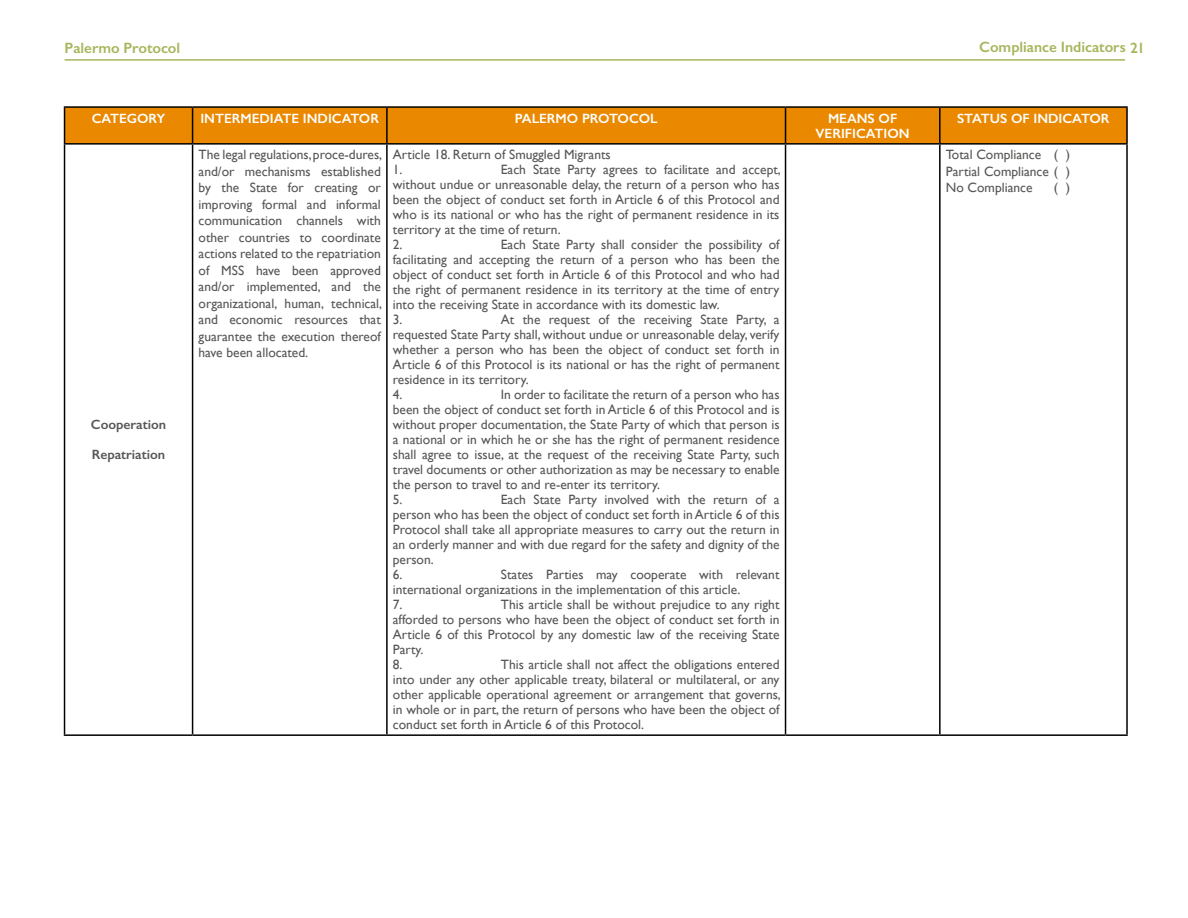
<style>
.page{position:relative;width:1188px;height:918px;background:#fff}
.page>*{position:absolute;margin:0;border:0;box-sizing:border-box;transform-origin:0 0}
.t1{font:600 15px "Gill Sans";color:#a6b65b}
.t2{font:13.5px/15px "Gill Sans";color:#575756}
.t3{font:600 13.5px/15px "Gill Sans";color:#fff;text-align:center}
.t4{font:600 13.5px "Gill Sans";color:#575756}
</style>
<div class="page">
<hr style="left:65px;top:59px;width:1060px;height:2px;background:#a6b65b">
<div style="left:65px;top:108px;width:1061px;height:35px;background:#ea8900"></div>
<hr style="left:192px;top:108px;width:1px;height:35px;background:#000">
<hr style="left:386px;top:108px;width:2px;height:35px;background:#000">
<hr style="left:939px;top:108px;width:2px;height:35px;background:#000">
<hr style="left:64px;top:145px;width:1px;height:589px;background:#000">
<hr style="left:192px;top:145px;width:1px;height:589px;background:#000">
<hr style="left:386px;top:145px;width:2px;height:589px;background:#000">
<hr style="left:785px;top:145px;width:1px;height:589px;background:#000">
<hr style="left:939px;top:145px;width:2px;height:589px;background:#000">
<hr style="left:1126px;top:145px;width:2px;height:589px;background:#000">
<hr style="left:64px;top:734px;width:129px;height:2px;background:#000">
<hr style="left:193px;top:734px;width:194px;height:2px;background:#000">
<hr style="left:387px;top:734px;width:399px;height:2px;background:#000">
<hr style="left:786px;top:734px;width:154px;height:2px;background:#000">
<hr style="left:940px;top:734px;width:188px;height:2px;background:#000">
<hr style="left:64px;top:106px;width:129px;height:2px;background:#000">
<hr style="left:64px;top:108px;width:1px;height:35px;background:#000">
<hr style="left:193px;top:106px;width:194px;height:2px;background:#000">
<hr style="left:387px;top:106px;width:399px;height:2px;background:#000">
<hr style="left:64px;top:143px;width:129px;height:2px;background:#000">
<hr style="left:193px;top:143px;width:194px;height:2px;background:#000">
<hr style="left:387px;top:143px;width:399px;height:2px;background:#000">
<hr style="left:786px;top:106px;width:154px;height:2px;background:#000">
<hr style="left:785px;top:108px;width:1px;height:35px;background:#000">
<hr style="left:940px;top:106px;width:188px;height:2px;background:#000">
<hr style="left:1126px;top:108px;width:2px;height:35px;background:#000">
<hr style="left:786px;top:143px;width:154px;height:2px;background:#000">
<hr style="left:940px;top:143px;width:188px;height:2px;background:#000">
<p class="t1" style="left:65px;top:39px;width:117px">Palermo Protocol</p>
<p class="t1" style="left:979px;top:38px;width:167px">Compliance Indicators 21</p>
<p class="t3" style="left:92px;top:111px;width:75px">CATEGORY</p>
<p class="t3" style="left:200px;top:111px;width:180px">INTERMEDIATE INDICATOR</p>
<p class="t3" style="left:515px;top:111px;width:144px">PALERMO PROTOCOL</p>
<p class="t3" style="left:816px;top:111px;width:96px">MEANS OF<br>VERIFICATION</p>
<p class="t3" style="left:957px;top:111px;width:154px">STATUS OF INDICATOR</p>
<p class="t4" style="left:91px;top:417px;width:77px">Cooperation</p>
<p class="t4" style="left:92px;top:447px;width:75px">Repatriation</p>
<p class="t2" style="left:199px;top:146px;width:185px;line-height:16.5px;text-align:justify">The legal regulations, proce-dures, and/or mechanisms established by the State for creating or improving formal and informal communication channels with other countries to coordinate actions related to the repatriation of MSS have been approved and/or implemented, and the organizational, human, technical, and economic resources that guarantee the execution thereof have been allocated.</p>
<p class="t2" style="left:393px;top:147px;width:219px">Article 18. Return of Smuggled Migrants<br>1.</p>
<p class="t2" style="left:393px;top:162px;width:390px;text-indent:108px">Each State Party agrees to facilitate and accept, without undue or unreasonable delay, the return of a person who has been the object of conduct set forth in Article 6 of this Protocol and who is its national or who has the right of permanent residence in its territory at the time of return.<br>2.</p>
<p class="t2" style="left:393px;top:237px;width:388px;text-indent:108px">Each State Party shall consider the possibility of facilitating and accepting the return of a person who has been the object of conduct set forth in Article 6 of this Protocol and who had the right of permanent residence in its territory at the time of entry into the receiving State in accordance with its domestic law.<br>3.</p>
<p class="t2" style="left:393px;top:312px;width:388px;text-indent:108px">At the request of the receiving State Party, a requested State Party shall, without undue or unreasonable delay, verify whether a person who has been the object of conduct set forth in Article 6 of this Protocol is its national or has the right of permanent residence in its territory.<br>4.</p>
<p class="t2" style="left:393px;top:387px;width:388px;text-indent:108px">In order to facilitate the return of a person who has been the object of conduct set forth in Article 6 of this Protocol and is without proper documentation, the State Party of which that person is a national or in which he or she has the right of permanent residence shall agree to issue, at the request of the receiving State Party, such travel documents or other authorization as may be necessary to enable the person to travel to and re-enter its territory.<br>5.</p>
<p class="t2" style="left:393px;top:492px;width:388px;text-indent:108px">Each State Party involved with the return of a person who has been the object of conduct set forth in Article 6 of this Protocol shall take all appropriate measures to carry out the return in an orderly manner and with due regard for the safety and dignity of the person.<br>6.</p>
<p class="t2" style="left:393px;top:567px;width:388px;text-indent:108px">States Parties may cooperate with relevant international organizations in the implementation of this article.<br>7.</p>
<p class="t2" style="left:393px;top:597px;width:388px;text-indent:108px">This article shall be without prejudice to any right afforded to persons who have been the object of conduct set forth in Article 6 of this Protocol by any domestic law of the receiving State Party.<br>8.</p>
<p class="t2" style="left:393px;top:657px;width:390px;text-align:justify;text-indent:108px">This article shall not affect the obligations entered into under any other applicable treaty, bilateral or multilateral, or any other applicable operational agreement or arrangement that governs, in whole or in part, the return of persons who have been the object of conduct set forth in Article 6 of this Protocol.</p>
<p class="t2" style="left:946px;top:146px;width:126px;line-height:16.5px;text-align:justify">Total Compliance ( )<br>Partial Compliance ( )<br>No Compliance</p>
<p class="t2" style="left:1054px;top:180px;width:18px">( )</p>
</div>
